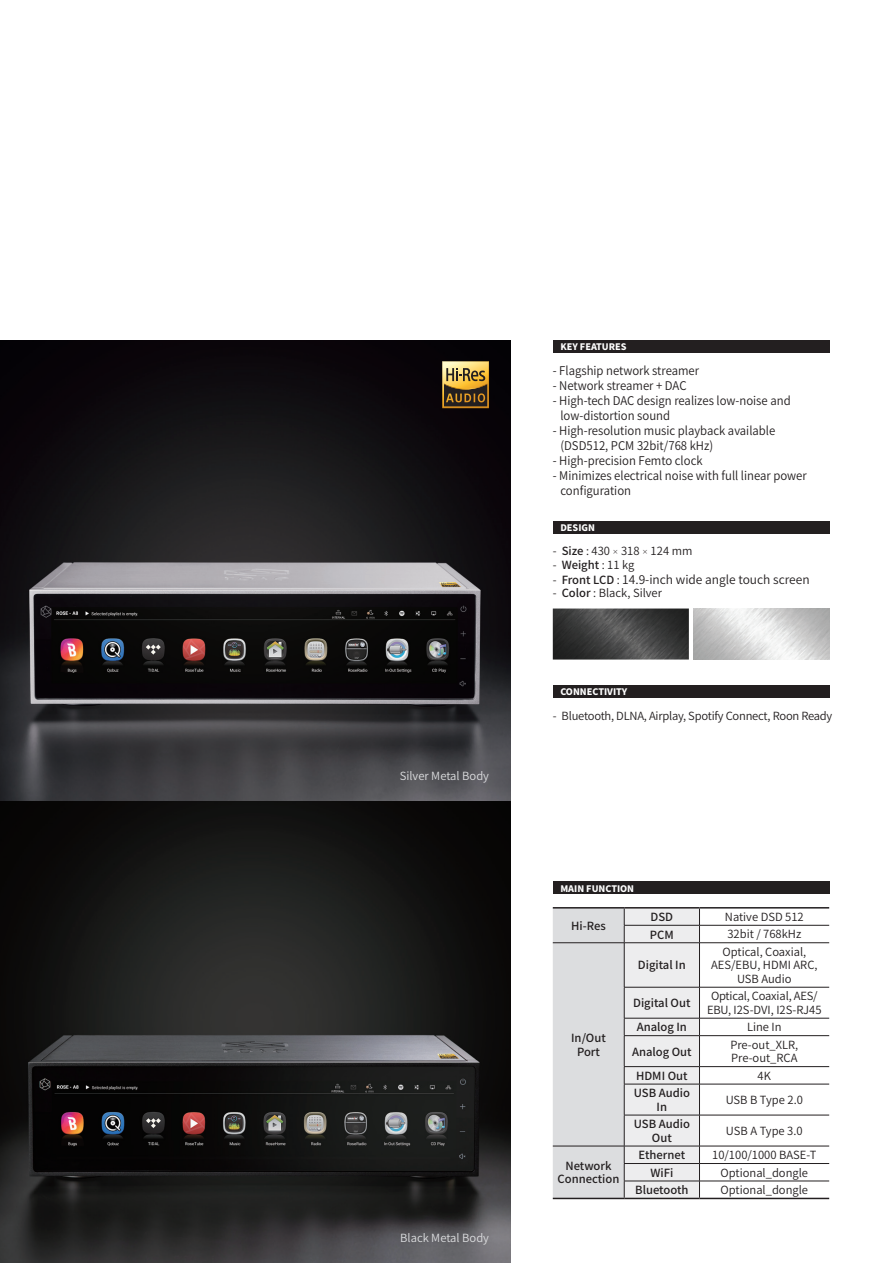
<style>
.page{position:relative;width:893px;height:1263px;background:#fff}
.page>*{position:absolute;margin:0;border:0;box-sizing:border-box;transform-origin:0 0}
.t1{font:600 12px/15px "Noto Sans CJ Kkr";color:#231f20;scale:.95 1}
.t2{font:600 12px "Noto Sans CJ Kkr";color:#231f20}
.t3{font:600 11.25px/13.5px "Noto Sans CJ Kkr";color:#231f20;text-align:center}
.t4{font:500 11.25px/13.5px "Noto Sans CJ Kkr";color:#231f20;text-align:center}
.t5{font:600 11.25px/13.5px "Noto Sans CJ Kkr";letter-spacing:-.02em;color:#231f20;text-align:center}
.t6{font:600 11.25px "Noto Sans CJ Kkr";color:#dcdddf}
.t7{font:900 9px "Noto Sans CJ Kkr";color:#fff}
.s1{font-weight:500}
.s2{font-size:6px}
.s3{font-size:11.25px}
.s4{font-weight:500;font-size:11.25px}
</style>
<div class="page">
<div style="left:553px;top:340px;width:276px;height:13px;background:#231f20"></div>
<div style="left:553px;top:521px;width:276px;height:12px;background:#231f20"></div>
<img style="left:0;top:340px;width:510px;height:923px">
<img style="left:553px;top:608px;width:136px;height:51px">
<img style="left:693px;top:608px;width:136px;height:51px">
<div style="left:553px;top:685px;width:276px;height:13px;background:#231f20"></div>
<div style="left:553px;top:881px;width:276px;height:13px;background:#231f20"></div>
<hr style="left:699px;top:925px;width:130px;height:1px;background:#231f20">
<hr style="left:699px;top:942px;width:130px;height:1px;background:#231f20">
<hr style="left:699px;top:987px;width:130px;height:1px;background:#231f20">
<hr style="left:699px;top:1018px;width:130px;height:1px;background:#231f20">
<hr style="left:699px;top:1035px;width:130px;height:1px;background:#231f20">
<hr style="left:699px;top:1066px;width:130px;height:1px;background:#231f20">
<hr style="left:699px;top:1084px;width:130px;height:1px;background:#231f20">
<hr style="left:699px;top:1115px;width:130px;height:1px;background:#231f20">
<hr style="left:699px;top:1146px;width:130px;height:1px;background:#231f20">
<hr style="left:699px;top:1163px;width:130px;height:1px;background:#231f20">
<hr style="left:699px;top:1181px;width:130px;height:1px;background:#231f20">
<svg style="left:553px;top:908px;width:147px;height:290px;background:#ddddde"></svg>
<hr style="left:553px;top:907px;width:71px;height:1px;background:#231f20">
<hr style="left:624px;top:907px;width:75px;height:1px;background:#231f20">
<hr style="left:699px;top:907px;width:130px;height:1px;background:#231f20">
<hr style="left:553px;top:1198px;width:71px;height:1px;background:#231f20">
<hr style="left:624px;top:1198px;width:75px;height:1px;background:#231f20">
<hr style="left:699px;top:1198px;width:130px;height:1px;background:#231f20">
<hr style="left:442px;top:408px;width:47px;height:1px;background:#693a00">
<hr style="left:489px;top:361px;width:1px;height:47px;background:#0a0606">
<svg style="left:442px;top:361px;width:47px;height:47px;background:#9f8142"></svg>
<p class="t6" style="left:400px;top:770px;width:91px">Silver Metal Body</p>
<p class="t6" style="left:400px;top:1231px;width:90px">Black Metal Body</p>
<p class="t7" style="left:560px;top:342px;width:68px">KEY FEATURES</p>
<p class="t1" style="left:553px;top:364px;width:156px">- Flagship network streamer</p>
<p class="t1" style="left:553px;top:379px;width:142px">- Network streamer + DAC</p>
<p class="t1" style="left:560px;top:394px;width:244px;text-indent:-8px">- High-tech DAC design realizes low-noise and low-distortion sound</p>
<p class="t1" style="left:560px;top:424px;width:228px;text-indent:-8px">- High-resolution music playback available (DSD512, PCM 32bit/768 kHz)</p>
<p class="t1" style="left:553px;top:454px;width:159px">- High-precision Femto clock</p>
<p class="t1" style="left:560px;top:469px;width:261px;text-indent:-8px">- Minimizes electrical noise with full linear power configuration</p>
<p class="t7" style="left:560px;top:522px;width:36px">DESIGN</p>
<p class="t3" style="left:553px;top:545px;width:141px">- <span class="s1">Size</span> : 430 <span class="s2">×</span> 318 <span class="s2">×</span> 124 mm</p>
<p class="t3" style="left:553px;top:558px;width:83px">- <span class="s1">Weight</span> : 11 kg</p>
<p class="t2" style="left:553px;top:573px;width:258px"><span class="s3">-</span> <span class="s4">Front LCD</span> <span class="s3">:</span> 14.9-inch wide angle touch screen</p>
<p class="t3" style="left:553px;top:587px;width:111px">- <span class="s1">Color</span> : Black, Silver</p>
<p class="t7" style="left:560px;top:687px;width:68px">CONNECTIVITY</p>
<p class="t5" style="left:553px;top:709px;width:281px">- Bluetooth, DLNA, Airplay, Spotify Connect, Roon Ready</p>
<p class="t7" style="left:560px;top:883px;width:75px">MAIN FUNCTION</p>
<p class="t4" style="left:571px;top:919px;width:36px">Hi-Res</p>
<p class="t4" style="left:651px;top:910px;width:24px">DSD</p>
<p class="t3" style="left:725px;top:910px;width:80px">Native DSD 512</p>
<p class="t4" style="left:650px;top:928px;width:25px">PCM</p>
<p class="t3" style="left:727px;top:928px;width:75px">32bit / 768kHz</p>
<p class="t4" style="left:571px;top:1031px;width:36px">In/Out<br>Port</p>
<p class="t4" style="left:558px;top:1159px;width:63px">Network<br>Connection</p>
<p class="t4" style="left:638px;top:959px;width:49px">Digital In</p>
<p class="t3" style="left:711px;top:945px;width:108px">Optical, Coaxial,<br>AES/EBU, HDMI ARC,<br>USB Audio</p>
<p class="t4" style="left:633px;top:996px;width:59px">Digital Out</p>
<p class="t5" style="left:707px;top:990px;width:116px">Optical, Coaxial, AES/<br>EBU, I2S-DVI, I2S-RJ45</p>
<p class="t4" style="left:637px;top:1021px;width:52px">Analog In</p>
<p class="t3" style="left:747px;top:1021px;width:36px">Line In</p>
<p class="t4" style="left:632px;top:1045px;width:61px">Analog Out</p>
<p class="t3" style="left:730px;top:1038px;width:69px;text-align:left">Pre-out_XLR,<br>Pre-out_RCA</p>
<p class="t4" style="left:636px;top:1069px;width:53px">HDMI Out</p>
<p class="t3" style="left:758px;top:1069px;width:15px">4K</p>
<p class="t4" style="left:634px;top:1087px;width:58px">USB Audio<br>In</p>
<p class="t3" style="left:726px;top:1093px;width:79px">USB B Type 2.0</p>
<p class="t4" style="left:634px;top:1117px;width:58px">USB Audio<br>Out</p>
<p class="t3" style="left:726px;top:1124px;width:78px">USB A Type 3.0</p>
<p class="t4" style="left:639px;top:1148px;width:48px">Ethernet</p>
<p class="t3" style="left:712px;top:1148px;width:106px">10/100/1000 BASE-T</p>
<p class="t4" style="left:650px;top:1166px;width:24px">WiFi</p>
<p class="t3" style="left:720px;top:1166px;width:89px">Optional_dongle</p>
<p class="t4" style="left:635px;top:1183px;width:55px">Bluetooth</p>
<p class="t3" style="left:720px;top:1183px;width:89px">Optional_dongle</p>
</div>
